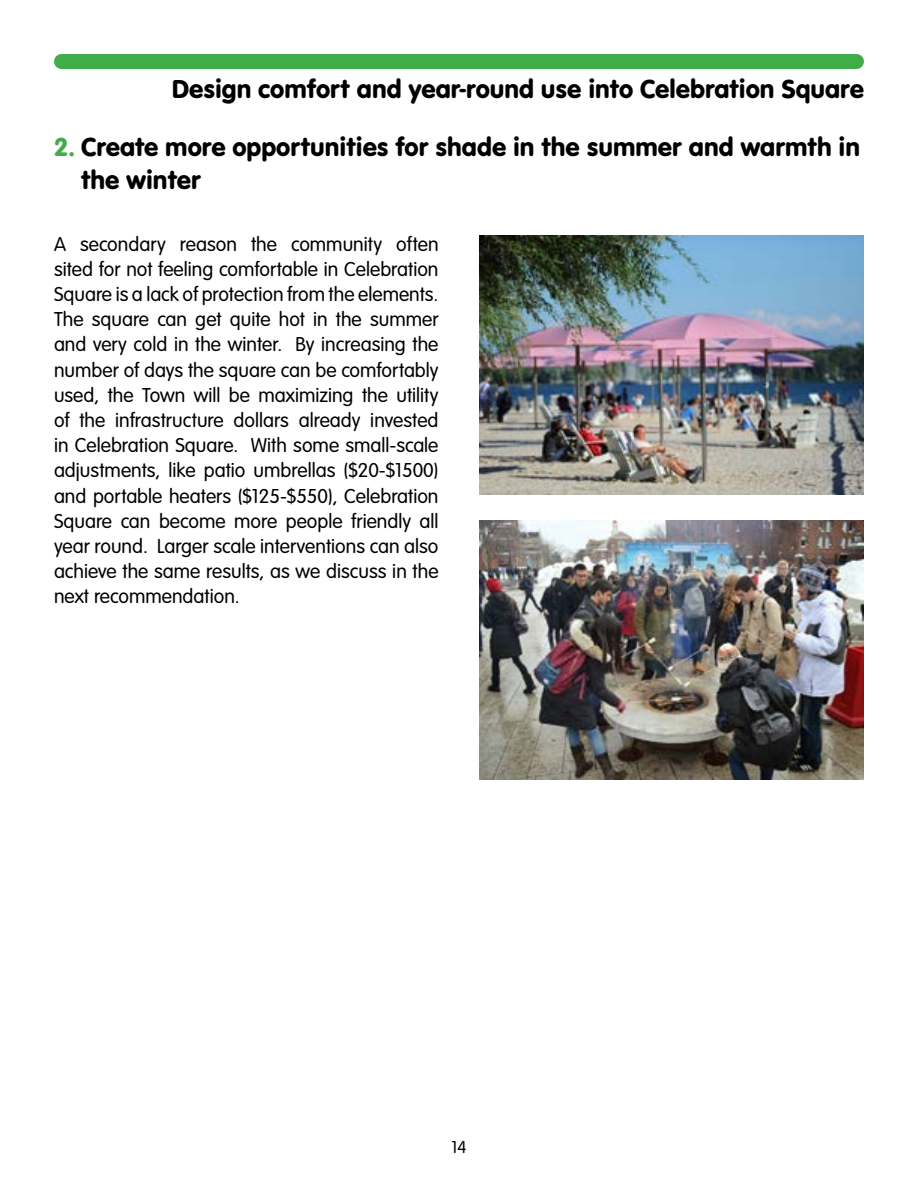
<style>
.page{position:relative;width:918px;height:1188px;background:#fff}
.page>*{position:absolute;margin:0;border:0;box-sizing:border-box;transform-origin:0 0}
.t1{font:27px/32.4px "VAG Rundschrift D";color:#000}
.t2{font:300 21px/25.2px "VAG Rundschrift D";color:#000;text-align:justify}
.t3{font:300 18px "VAG Rundschrift D";color:#000}
.s1{color:#41ad49}
</style>
<div class="page">
<div style="left:62px;top:54px;width:794px;height:15px;background:#41ad49"></div>
<img style="left:479px;top:521px;width:385px;height:259px">
<img style="left:479px;top:235px;width:385px;height:259px">
<p class="t1" style="left:172px;top:72px;width:694px">Design comfort and year-round use into Celebration Square</p>
<p class="t1" style="left:81px;top:131px;width:781px;text-indent:-27px"><span class="s1">2.</span> Create more opportunities for shade in the summer and warmth in the winter</p>
<p class="t2" style="left:54px;top:232px;width:386px">A secondary reason the community often sited for not feeling comfortable in Celebration Square is a lack of protection from the elements.<br>The square can get quite hot in the summer and very cold in the winter. By increasing the number of days the square can be comfortably used, the Town will be maximizing the utility of the infrastructure dollars already invested in Celebration Square. With some small-scale adjustments, like patio umbrellas ($20-$1500) and portable heaters ($125-$550), Celebration Square can become more people friendly all year round. Larger scale interventions can also achieve the same results, as we discuss in the next recommendation.</p>
<p class="t3" style="left:452px;top:1138px;width:16px">14</p>
</div>
